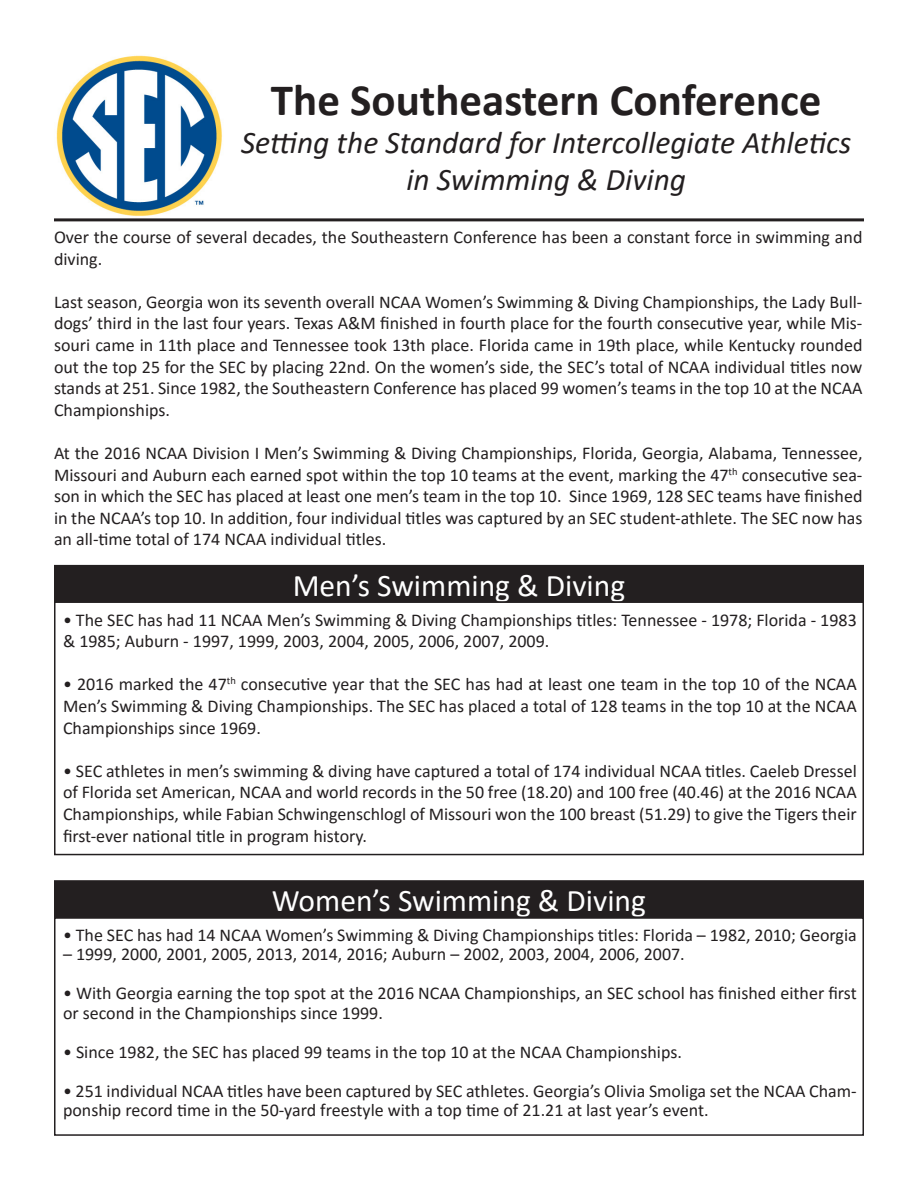
<style>
.page{position:relative;width:918px;height:1188px;background:#fff}
.page>*{position:absolute;margin:0;border:0;box-sizing:border-box;transform-origin:0 0}
.t1{font:700 45px "Calibri";color:#231f20}
.t2{font:italic 31.5px "Calibri";color:#231f20}
.t3{font:31.5px "Calibri";color:#fff}
.t4{font:18px/21.6px "Calibri";color:#231f20}
</style>
<div class="page">
<img style="left:56px;top:55px;width:166px;height:161px">
<hr style="left:54px;top:218px;width:810px;height:3px;background:#231f20">
<div style="left:54px;top:601px;width:810px;height:254px;border:2px solid #231f20"></div>
<div style="left:54px;top:917px;width:810px;height:219px;border:2px solid #231f20"></div>
<div style="left:55px;top:566px;width:808px;height:36px;background:#231f20"></div>
<div style="left:54px;top:565px;width:810px;height:38px;border:2px solid #231f20"></div>
<div style="left:55px;top:881px;width:808px;height:36px;background:#231f20"></div>
<div style="left:54px;top:880px;width:810px;height:38px;border:2px solid #231f20"></div>
<p class="t1" style="left:271px;top:68px;width:552px">The Southeastern Conference</p>
<p class="t2" style="left:241px;top:120px;width:612px">Setting the Standard for Intercollegiate Athletics</p>
<p class="t2" style="left:406px;top:158px;width:281px">in Swimming &amp; Diving</p>
<p class="t4" style="left:54px;top:226px;width:810px">Over the course of several decades, the Southeastern Conference has been a constant force in swimming and diving.</p>
<p class="t4" style="left:54px;top:291px;width:810px;text-align:justify">Last season, Georgia won its seventh overall NCAA Women’s Swimming &amp; Diving Championships, the Lady Bull&shy;dogs’ third in the last four years. Texas A&amp;M finished in fourth place for the fourth consecutive year, while Mis&shy;souri came in 11th place and Tennessee took 13th place. Florida came in 19th place, while Kentucky rounded out the top 25 for the SEC by placing 22nd. On the women’s side, the SEC’s total of NCAA individual titles now stands at 251. Since 1982, the Southeastern Conference has placed 99 women’s teams in the top 10 at the NCAA Championships.</p>
<p class="t4" style="left:54px;top:442px;width:810px;text-align:justify">At the 2016 NCAA Division I Men’s Swimming &amp; Diving Championships, Florida, Georgia, Alabama, Tennessee, Missouri and Auburn each earned spot within the top 10 teams at the event, marking the 47<sup>th</sup> consecutive sea&shy;son in which the SEC has placed at least one men’s team in the top 10. Since 1969, 128 SEC teams have finished in the NCAA’s top 10. In addition, four individual titles was captured by an SEC student-athlete. The SEC now has an all-time total of 174 NCAA individual titles.</p>
<p class="t3" style="left:293px;top:563px;width:334px">Men’s Swimming &amp; Diving</p>
<p class="t4" style="left:63px;top:608px;width:795px">• The SEC has had 11 NCAA Men’s Swimming &amp; Diving Championships titles: Tennessee - 1978; Florida - 1983 &amp; 1985; Auburn - 1997, 1999, 2003, 2004, 2005, 2006, 2007, 2009.</p>
<p class="t4" style="left:63px;top:673px;width:795px;text-align:justify">• 2016 marked the 47<sup>th</sup> consecutive year that the SEC has had at least one team in the top 10 of the NCAA Men’s Swimming &amp; Diving Championships. The SEC has placed a total of 128 teams in the top 10 at the NCAA Championships since 1969.</p>
<p class="t4" style="left:63px;top:759px;width:795px;text-align:justify">• SEC athletes in men’s swimming &amp; diving have captured a total of 174 individual NCAA titles. Caeleb Dressel of Florida set American, NCAA and world records in the 50 free (18.20) and 100 free (40.46) at the 2016 NCAA Championships, while Fabian Schwingenschlogl of Missouri won the 100 breast (51.29) to give the Tigers their first-ever national title in program history.</p>
<p class="t3" style="left:272px;top:879px;width:376px">Women’s Swimming &amp; Diving</p>
<p class="t4" style="left:63px;top:923px;width:795px">• The SEC has had 14 NCAA Women’s Swimming &amp; Diving Championships titles: Florida – 1982, 2010; Georgia</p>
<p class="t4" style="left:63px;top:943px;width:623px">– 1999, 2000, 2001, 2005, 2013, 2014, 2016; Auburn – 2002, 2003, 2004, 2006, 2007.</p>
<p class="t4" style="left:63px;top:983px;width:795px;line-height:19.5px">• With Georgia earning the top spot at the 2016 NCAA Championships, an SEC school has finished either first or second in the Championships since 1999.</p>
<p class="t4" style="left:63px;top:1040px;width:621px">• Since 1982, the SEC has placed 99 teams in the top 10 at the NCAA Championships.</p>
<p class="t4" style="left:63px;top:1080px;width:795px;line-height:19.5px">• 251 individual NCAA titles have been captured by SEC athletes. Georgia’s Olivia Smoliga set the NCAA Cham&shy;ponship record time in the 50-yard freestyle with a top time of 21.21 at last year’s event.</p>
</div>
